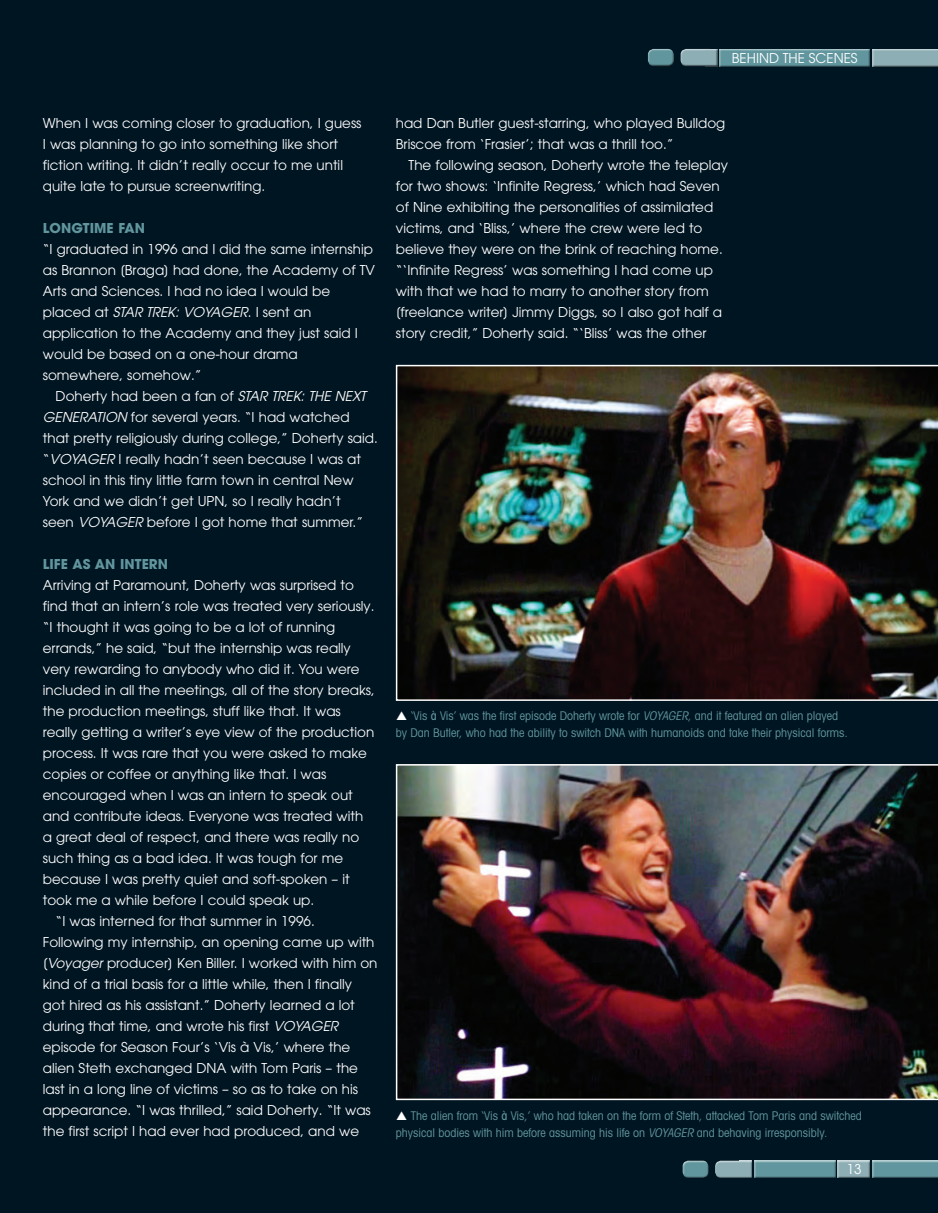
<style>
.page{position:relative;width:938px;height:1213px;background:#001522}
.page>*{position:absolute;margin:0;border:0;box-sizing:border-box;transform-origin:0 0}
.t1{font:13.5px/21px "Avant Garde";color:#fff}
.t2{font:700 13.5px "Avant Garde";letter-spacing:.005em;color:#61969e}
.t3{font:condensed 12px/16.5px "Avant Garde LT";color:#61969e;text-align:center}
.s1{font-family:"Avant Garde LT";font-style:italic}
.s2{font-style:italic}
.s3{font-weight:500}
</style>
<div class="page">
<div style="left:713px;top:1158px;width:40px;height:18px;background:#001522"></div>
<div style="left:713px;top:1159px;width:40px;height:19px;background:#231f20;opacity:.75"></div>
<div style="left:754px;top:1158px;width:84px;height:20px;background:#001522"></div>
<div style="left:754px;top:1159px;width:84px;height:19px;background:#231f20;opacity:.75"></div>
<div style="left:836px;top:1158px;width:36px;height:20px;background:#001522"></div>
<div style="left:836px;top:1159px;width:36px;height:19px;background:#231f20;opacity:.75"></div>
<div style="left:871px;top:1158px;width:67px;height:20px;background:#001522"></div>
<div style="left:871px;top:1159px;width:67px;height:19px;background:#231f20;opacity:.75"></div>
<div style="left:682px;top:1158px;width:28px;height:18px;background:#fff;opacity:.75"></div>
<div style="left:682px;top:1162px;width:29px;height:16px;background:#231f20;opacity:.75"></div>
<div style="left:678px;top:47px;width:41px;height:17px;background:#001522"></div>
<div style="left:679px;top:48px;width:40px;height:18px;background:#231f20;opacity:.75"></div>
<div style="left:720px;top:47px;width:152px;height:20px;background:#001522"></div>
<div style="left:720px;top:48px;width:153px;height:19px;background:#231f20;opacity:.75"></div>
<div style="left:871px;top:47px;width:67px;height:20px;background:#001522"></div>
<div style="left:871px;top:48px;width:67px;height:19px;background:#231f20;opacity:.75"></div>
<div style="left:647px;top:47px;width:29px;height:17px;background:#fff;opacity:.75"></div>
<div style="left:647px;top:50px;width:30px;height:17px;background:#231f20;opacity:.75"></div>
<img style="left:396px;top:365px;width:542px;height:336px">
<img style="left:396px;top:764px;width:542px;height:336px">
<svg style="left:397px;top:711px;width:10px;height:9px"></svg>
<svg style="left:397px;top:1111px;width:10px;height:9px"></svg>
<p class="t1" style="left:732px;top:48px;width:127px">BEHIND THE SCENES</p>
<p class="t1" style="left:43px;top:112px;width:320px">When I was coming closer to graduation, I guess I was planning to go into something like short fiction writing. It didn’t really occur to me until quite late to pursue screenwriting.</p>
<p class="t2" style="left:43px;top:219px;width:104px">LONGTIME FAN</p>
<p class="t1" style="left:43px;top:238px;width:334px">“I graduated in 1996 and I did the same internship as Brannon [Braga] had done, the Academy of TV Arts and Sciences. I had no idea I would be placed at <span class="s1">STAR TREK: VOYAGER</span>. I sent an application to the Academy and they just said I would be based on a one-hour drama somewhere, somehow.”</p>
<p class="t1" style="left:43px;top:385px;width:336px;text-indent:13px">Doherty had been a fan of <span class="s1">STAR TREK: THE NEXT GENERATION</span> for several years. “I had watched that pretty religiously during college,” Doherty said. “<span class="s1">VOYAGER</span> I really hadn’t seen because I was at school in this tiny little farm town in central New York and we didn’t get UPN, so I really hadn’t<br>seen <span class="s1">VOYAGER</span> before I got home that summer.”</p>
<p class="t2" style="left:43px;top:555px;width:127px">LIFE AS AN INTERN</p>
<p class="t1" style="left:43px;top:574px;width:313px">Arriving at Paramount, Doherty was surprised to</p>
<p class="t1" style="left:43px;top:595px;width:333px">find that an intern’s role was treated very seriously.</p>
<p class="t1" style="left:43px;top:616px;width:294px">“I thought it was going to be a lot of running</p>
<p class="t1" style="left:43px;top:637px;width:310px">errands,” he said, “but the internship was really</p>
<p class="t1" style="left:43px;top:658px;width:318px">very rewarding to anybody who did it. You were</p>
<p class="t1" style="left:43px;top:679px;width:334px">included in all the meetings, all of the story breaks,</p>
<p class="t1" style="left:43px;top:700px;width:299px">the production meetings, stuff like that. It was</p>
<p class="t1" style="left:43px;top:721px;width:333px">really getting a writer’s eye view of the production</p>
<p class="t1" style="left:43px;top:742px;width:326px">process. It was rare that you were asked to make</p>
<p class="t1" style="left:43px;top:763px;width:285px">copies or coffee or anything like that. I was</p>
<p class="t1" style="left:43px;top:784px;width:311px">encouraged when I was an intern to speak out</p>
<p class="t1" style="left:43px;top:805px;width:322px">and contribute ideas. Everyone was treated with</p>
<p class="t1" style="left:43px;top:826px;width:318px">a great deal of respect, and there was really no</p>
<p class="t1" style="left:43px;top:847px;width:302px">such thing as a bad idea. It was tough for me</p>
<p class="t1" style="left:43px;top:868px;width:308px">because I was pretty quiet and soft-spoken – it</p>
<p class="t1" style="left:43px;top:889px;width:273px">took me a while before I could speak up.</p>
<p class="t1" style="left:56px;top:910px;width:261px">“I was interned for that summer in 1996.</p>
<p class="t1" style="left:43px;top:931px;width:333px">Following my internship, an opening came up with</p>
<p class="t1" style="left:43px;top:952px;width:336px">[<span class="s2">Voyager</span> producer] Ken Biller. I worked with him on</p>
<p class="t1" style="left:43px;top:973px;width:311px">kind of a trial basis for a little while, then I finally</p>
<p class="t1" style="left:43px;top:994px;width:313px">got hired as his assistant.” Doherty learned a lot</p>
<p class="t1" style="left:43px;top:1015px;width:297px">during that time, and wrote his first <span class="s1">VOYAGER</span></p>
<p class="t1" style="left:43px;top:1036px;width:309px">episode for Season Four’s ‘Vis à Vis,’ where the</p>
<p class="t1" style="left:43px;top:1057px;width:317px">alien Steth exchanged DNA with Tom Paris – the</p>
<p class="t1" style="left:43px;top:1078px;width:317px">last in a long line of victims – so as to take on his</p>
<p class="t1" style="left:43px;top:1099px;width:329px">appearance. “I was thrilled,” said Doherty. “It was</p>
<p class="t1" style="left:43px;top:1120px;width:318px">the first script I had ever had produced, and we</p>
<p class="t1" style="left:396px;top:112px;width:331px">had Dan Butler guest-starring, who played Bulldog<br>Briscoe from ‘Frasier’; that was a thrill too.”</p>
<p class="t1" style="left:396px;top:154px;width:334px;text-indent:13px">The following season, Doherty wrote the teleplay for two shows: ‘Infinite Regress,’ which had Seven of Nine exhibiting the personalities of assimilated victims, and ‘Bliss,’ where the crew were led to believe they were on the brink of reaching home. “‘Infinite Regress’ was something I had come up with that we had to marry to another story from [freelance writer] Jimmy Diggs, so I also got half a story credit,” Doherty said. “‘Bliss’ was the other</p>
<p class="t3" style="left:396px;top:707px;width:453px">‘Vis <span class="s3">à</span> Vis’ was the first episode Doherty wrote for <span class="s2">VOYAGER</span>, and it featured an alien played<br>by Dan Butler, who had the ability to switch DNA with humanoids and take their physical forms.</p>
<p class="t3" style="left:396px;top:1107px;width:467px;text-align:left;text-indent:15px">The alien from ‘Vis <span class="s3">à</span> Vis,’ who had taken on the form of Steth, attacked Tom Paris and switched physical bodies with him before assuming his life on <span class="s2">VOYAGER</span> and behaving irresponsibly.</p>
<p class="t1" style="left:847px;top:1158px;width:16px">13</p>
</div>
